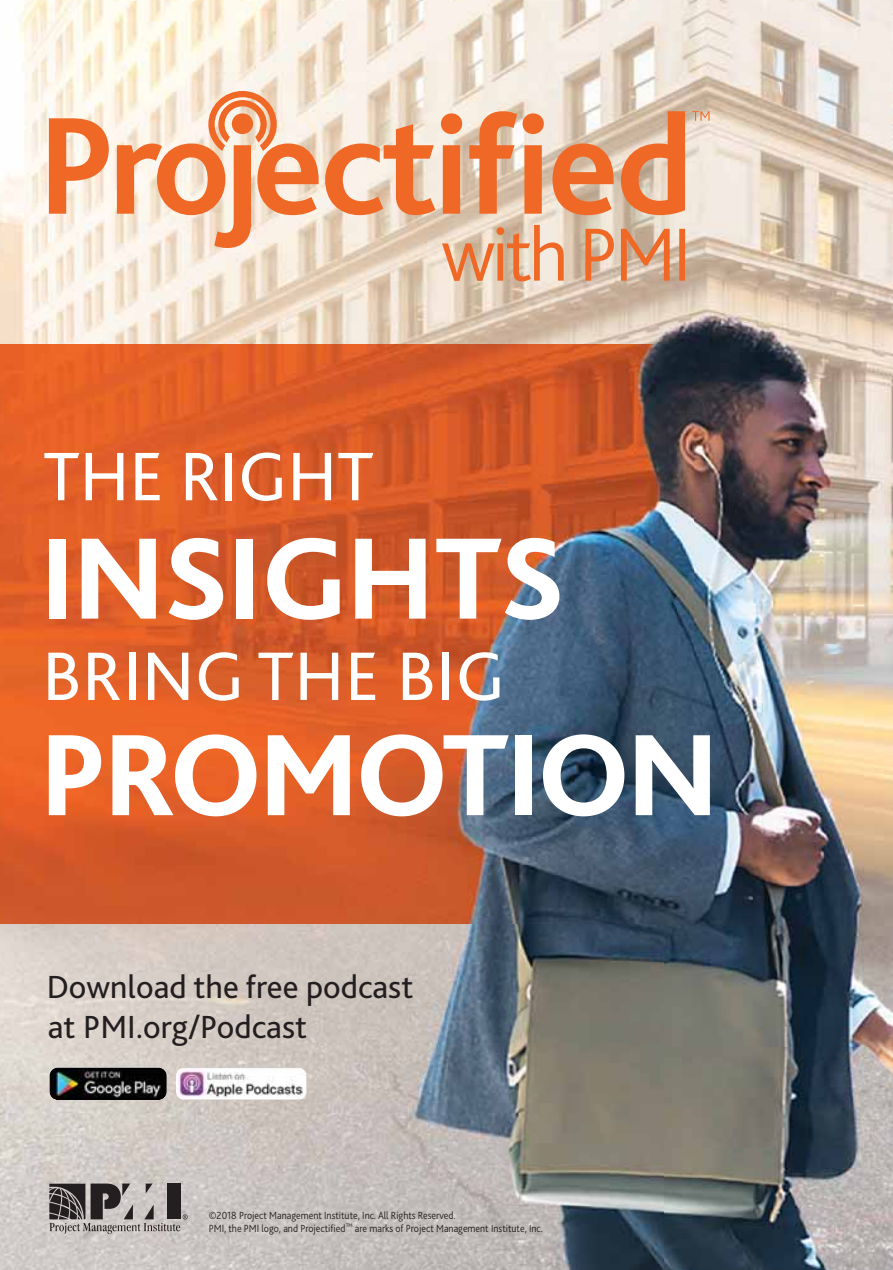
<style>
.page{position:relative;width:893px;height:1270px;background:#fff}
.page>*{position:absolute;margin:0;border:0;box-sizing:border-box;transform-origin:0 0}
.t1{font:800 121.1px "Bliss 2";letter-spacing:-.025em;color:#fff}
.t2{font:71.75px "Bliss 2";letter-spacing:.01em;color:#fff}
.t3{font:33.43px/40.2px "Bliss 2";color:#231f20}
.t4{font:300 10.85px/12.6px "Bliss 2";color:#231f20;scale:.92 1}
</style>
<div class="page">
<img style="left:0;top:0;width:892px;height:263px">
<img style="left:0;top:263px;width:892px;height:119px">
<img style="left:663px;top:382px;width:229px;height:887px">
<img style="left:0;top:923px;width:663px;height:346px">
<img style="left:0;top:345px;width:693px;height:578px">
<svg style="left:49px;top:91px;width:636px;height:190px;background:#edbea0"></svg>
<svg style="left:692px;top:111px;width:17px;height:10px"></svg>
<svg style="left:49px;top:1183px;width:139px;height:50px;background:#888382"></svg>
<img style="left:176px;top:1067px;width:130px;height:32px;border-radius:8px">
<img style="left:49px;top:1067px;width:118px;height:32px;border-radius:8px">
<h2 class="t2" style="left:43px;top:449px;width:332px">THE RIGHT</h2>
<h1 class="t1" style="left:39px;top:506px;width:527px">INSIGHTS</h1>
<h2 class="t2" style="left:42px;top:648px;width:464px">BRING THE BIG</h2>
<h1 class="t1" style="left:39px;top:702px;width:681px">PROMOTION</h1>
<h3 class="t3" style="left:47px;top:969px;width:368px">Download the free podcast at PMI.org/Podcast</h3>
<p class="t4" style="left:209px;top:1209px;width:364px">©2018 Project Management Institute, Inc. All Rights Reserved.<br>PMI, the PMI logo, and Projectified<sup>TM</sup> are marks of Project Management Institute, Inc.</p>
</div>
